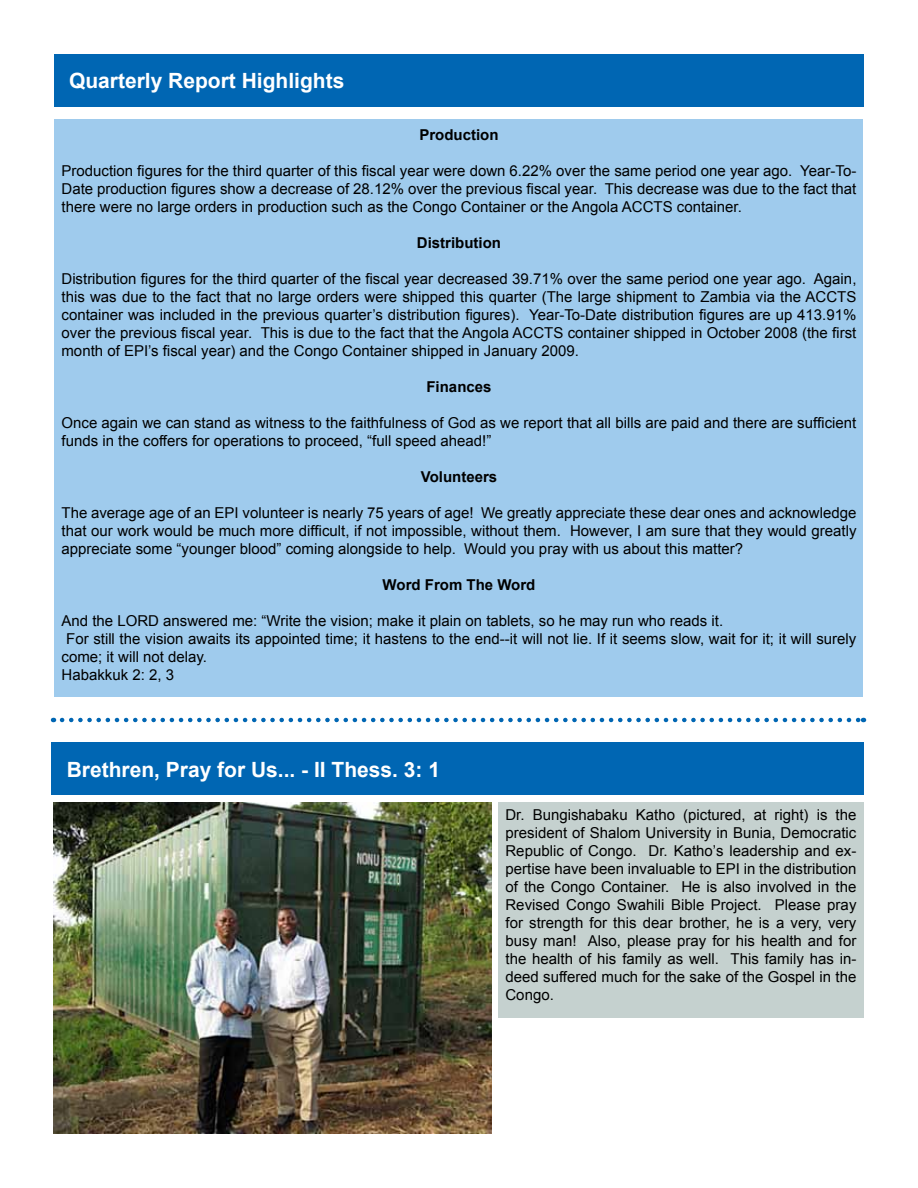
<style>
.page{position:relative;width:918px;height:1188px;background:#fff}
.page>*{position:absolute;margin:0;border:0;box-sizing:border-box;transform-origin:0 0}
.t1{font:700 21px "Arial";color:#fff}
.t2{font:15px/18px "Arial";color:#000;text-align:justify}
.t3{font:700 15px "Arial";color:#000}
</style>
<div class="page">
<div style="left:55px;top:119px;width:808px;height:578px;background:#9fcbed"></div>
<svg style="left:62px;top:718px;width:802px;height:4px"></svg>
<div style="left:54px;top:54px;width:810px;height:53px;background:#0066b3"></div>
<div style="left:52px;top:742px;width:812px;height:53px;background:#0066b3"></div>
<img style="left:54px;top:802px;width:438px;height:332px">
<div style="left:498px;top:802px;width:366px;height:216px;background:#c5d1cf"></div>
<h1 class="t1" style="left:69px;top:67px;width:277px">Quarterly Report Highlights</h1>
<p class="t3" style="left:419px;top:124px;width:81px">Production</p>
<p class="t2" style="left:62px;top:161px;width:796px">Production figures for the third quarter of this fiscal year were down 6.22% over the same period one year ago. Year-To-Date production figures show a decrease of 28.12% over the previous fiscal year. This decrease was due to the fact that there were no large orders in production such as the Congo Container or the Angola ACCTS container.</p>
<p class="t3" style="left:417px;top:232px;width:86px">Distribution</p>
<p class="t2" style="left:62px;top:269px;width:796px">Distribution figures for the third quarter of the fiscal year decreased 39.71% over the same period one year ago. Again, this was due to the fact that no large orders were shipped this quarter (The large shipment to Zambia via the ACCTS container was included in the previous quarter’s distribution figures). Year-To-Date distribution figures are up 413.91% over the previous fiscal year. This is due to the fact that the Angola ACCTS container shipped in October 2008 (the first month of EPI’s fiscal year) and the Congo Container shipped in January 2009.</p>
<p class="t3" style="left:426px;top:376px;width:67px">Finances</p>
<p class="t2" style="left:62px;top:413px;width:796px">Once again we can stand as witness to the faithfulness of God as we report that all bills are paid and there are sufficient funds in the coffers for operations to proceed, “full speed ahead!”</p>
<p class="t3" style="left:421px;top:466px;width:78px">Volunteers</p>
<p class="t2" style="left:62px;top:503px;width:797px">The average age of an EPI volunteer is nearly 75 years of age! We greatly appreciate these dear ones and acknowledge that our work would be much more difficult, if not impossible, without them. However, I am sure that they would greatly appreciate some “younger blood” coming alongside to help. Would you pray with us about this matter?</p>
<p class="t3" style="left:383px;top:574px;width:154px">Word From The Word</p>
<p class="t2" style="left:62px;top:611px;width:663px">And the LORD answered me: “Write the vision; make it plain on tablets, so he may run who reads it.</p>
<p class="t2" style="left:66px;top:629px;width:792px">For still the vision awaits its appointed time; it hastens to the end--it will not lie. If it seems slow, wait for it; it will surely</p>
<p class="t2" style="left:62px;top:647px;width:147px">come; it will not delay.</p>
<p class="t2" style="left:62px;top:665px;width:114px">Habakkuk 2: 2, 3</p>
<h1 class="t1" style="left:67px;top:755px;width:375px">Brethren, Pray for Us... - II Thess. 3: 1</h1>
<p class="t2" style="left:506px;top:806px;width:353px">Dr. Bungishabaku Katho (pictured, at right) is the president of Shalom University in Bunia, Democratic Republic of Congo. Dr. Katho’s leadership and ex&shy;pertise have been invaluable to EPI in the distribution of the Congo Container. He is also involved in the Revised Congo Swahili Bible Project. Please pray for strength for this dear brother, he is a very, very busy man! Also, please pray for his health and for the health of his family as well. This family has in&shy;deed suffered much for the sake of the Gospel in the Congo.</p>
</div>
